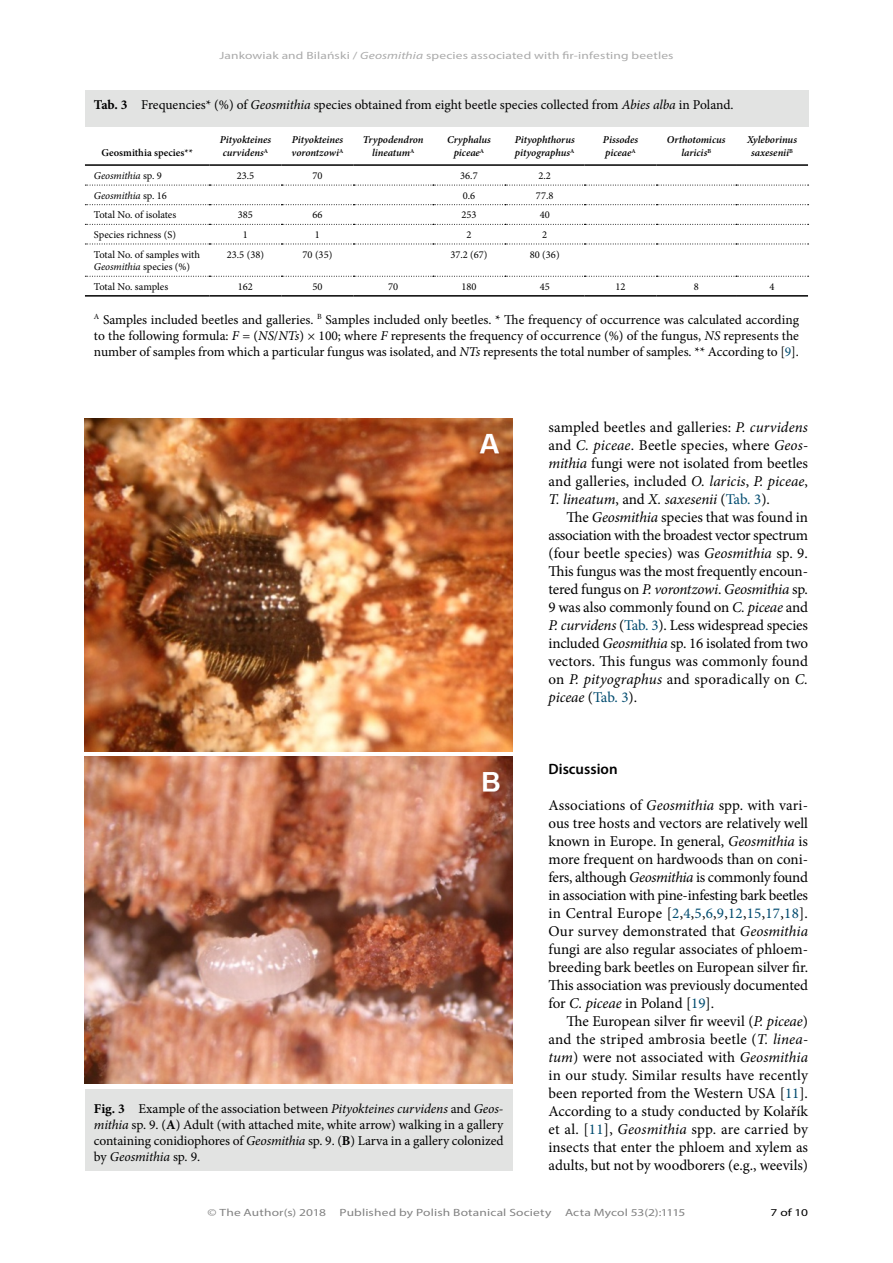
<style>
.page{position:relative;width:893px;height:1263px;background:#fff}
.page>*{position:absolute;margin:0;border:0;box-sizing:border-box;transform-origin:0 0}
.Body_text___first_li{font:15px/18px "Minion Pro";color:#000;text-align:justify}
.Body_text{font:15px/18px "Minion Pro";letter-spacing:-.005em;color:#000;text-align:justify}
.t1{font:600 15px "Myriad Pro";color:#000}
.Table_footer{font:13.5px/16.2px "Minion Pro";letter-spacing:-.005em;color:#000;text-align:justify}
.Table_header___defau{font:italic 600 10.5px/12.6px "Minion Pro";letter-spacing:-.005em;color:#000}
.Table_data___align_l{font:10.5px/12.6px "Minion Pro";color:#000}
.Table_data___center{font:10.5px "Minion Pro";color:#000}
.t2{font:10.5px "Myriad Pro Regular 3";letter-spacing:.01em;color:#aaa;scale:1.28 1}
.t3{font:10.5px "Myriad Pro Regular 3";letter-spacing:.01em;color:#828282;scale:1.28 1}
.Table_data___align_l-2{font:italic 10.5px "Minion Pro";letter-spacing:-.01em;color:#000}
.Table_header___defau-2{font:600 10.5px "Minion Pro";color:#000}
.t4{font:10.5px "Myriad Pro";color:#000;scale:1.28 1}
.s1{font-family:"Myriad Pro";font-style:italic}
.s2{font-weight:700}
.s3{font-style:italic}
.s4{font-style:normal}
.s5{color:#004b6f}
</style>
<div class="page">
<div style="left:85px;top:90px;width:723px;height:37px;background:#e2e3e2"></div>
<hr style="left:85px;top:164px;width:124px;height:2px;background:#000">
<hr style="left:209px;top:164px;width:72px;height:2px;background:#000">
<hr style="left:281px;top:164px;width:72px;height:2px;background:#000">
<hr style="left:353px;top:164px;width:80px;height:2px;background:#000">
<hr style="left:433px;top:164px;width:72px;height:2px;background:#000">
<hr style="left:505px;top:164px;width:79px;height:2px;background:#000">
<hr style="left:584px;top:164px;width:72px;height:2px;background:#000">
<hr style="left:656px;top:164px;width:80px;height:2px;background:#000">
<hr style="left:736px;top:164px;width:72px;height:2px;background:#000">
<hr style="left:85px;top:295px;width:124px;height:2px;background:#000">
<hr style="left:209px;top:295px;width:72px;height:2px;background:#000">
<hr style="left:281px;top:295px;width:72px;height:2px;background:#000">
<hr style="left:353px;top:295px;width:80px;height:2px;background:#000">
<hr style="left:433px;top:295px;width:72px;height:2px;background:#000">
<hr style="left:505px;top:295px;width:79px;height:2px;background:#000">
<hr style="left:584px;top:295px;width:72px;height:2px;background:#000">
<hr style="left:656px;top:295px;width:80px;height:2px;background:#000">
<hr style="left:736px;top:295px;width:72px;height:2px;background:#000">
<svg style="left:85px;top:185px;width:724px;height:1px"></svg>
<svg style="left:85px;top:204px;width:724px;height:1px"></svg>
<svg style="left:85px;top:224px;width:724px;height:1px"></svg>
<svg style="left:85px;top:244px;width:724px;height:1px"></svg>
<svg style="left:85px;top:276px;width:724px;height:1px"></svg>
<img style="left:85px;top:419px;width:427px;height:333px">
<img style="left:85px;top:756px;width:427px;height:328px">
<div style="left:85px;top:1089px;width:427px;height:81px;background:#e2e3e2"></div>
<p class="t2" style="left:219px;top:49px;width:356px">Jankowiak and Bilański / <span class="s1">Geosmithia</span> species associated with fir-infesting beetles</p>
<p class="Table_footer" style="left:94px;top:96px;width:641px"><span class="s2">Tab. 3</span> Frequencies* (%) of <span class="s3">Geosmithia</span> species obtained from eight beetle species collected from <span class="s3">Abies alba</span> in Poland.</p>
<p class="Table_header___defau-2" style="left:101px;top:145px;width:93px">Geosmithia species**</p>
<p class="Table_header___defau" style="left:220px;top:134px;width:53px">Pityokteines curvidens<sup>A</sup></p>
<p class="Table_header___defau" style="left:292px;top:134px;width:53px">Pityokteines vorontzowi<sup>A</sup></p>
<p class="Table_header___defau" style="left:363px;top:134px;width:62px;text-align:center">Trypodendron lineatum<sup>A</sup></p>
<p class="Table_header___defau" style="left:447px;top:134px;width:45px;text-align:center">Cryphalus piceae<sup>A</sup></p>
<p class="Table_header___defau" style="left:515px;top:134px;width:62px">Pityophthorus pityographus<sup>A</sup></p>
<p class="Table_header___defau" style="left:603px;top:134px;width:37px">Pissodes piceae<sup>A</sup></p>
<p class="Table_header___defau" style="left:667px;top:134px;width:60px;text-align:center">Orthotomicus laricis<sup>B</sup></p>
<p class="Table_header___defau" style="left:747px;top:134px;width:52px;text-align:center">Xyleborinus saxesenii<sup>B</sup></p>
<p class="Table_data___align_l-2" style="left:94px;top:169px;width:69px">Geosmithia <span class="s4">sp. 9</span></p>
<p class="Table_data___center" style="left:237px;top:169px;width:19px">23.5</p>
<p class="Table_data___center" style="left:312px;top:169px;width:12px">70</p>
<p class="Table_data___center" style="left:460px;top:169px;width:19px">36.7</p>
<p class="Table_data___center" style="left:538px;top:169px;width:14px">2.2</p>
<p class="Table_data___align_l-2" style="left:94px;top:188px;width:74px">Geosmithia <span class="s4">sp. 16</span></p>
<p class="Table_data___center" style="left:463px;top:188px;width:14px">0.6</p>
<p class="Table_data___center" style="left:536px;top:188px;width:19px">77.8</p>
<p class="Table_data___align_l" style="left:94px;top:209px;width:84px">Total No. of isolates</p>
<p class="Table_data___center" style="left:238px;top:208px;width:17px">385</p>
<p class="Table_data___center" style="left:312px;top:208px;width:12px">66</p>
<p class="Table_data___center" style="left:461px;top:208px;width:17px">253</p>
<p class="Table_data___center" style="left:540px;top:208px;width:12px">40</p>
<p class="Table_data___align_l" style="left:94px;top:228px;width:84px">Species richness (S)</p>
<p class="Table_data___center" style="left:243px;top:228px;width:7px">1</p>
<p class="Table_data___center" style="left:315px;top:228px;width:7px">1</p>
<p class="Table_data___center" style="left:466px;top:228px;width:7px">2</p>
<p class="Table_data___center" style="left:542px;top:228px;width:7px">2</p>
<p class="Table_data___align_l" style="left:94px;top:248px;width:108px">Total No. of samples with<br><span class="s3">Geosmithia</span> species (%)</p>
<p class="Table_data___center" style="left:227px;top:247px;width:39px">23.5 (38)</p>
<p class="Table_data___center" style="left:303px;top:247px;width:31px">70 (35)</p>
<p class="Table_data___center" style="left:450px;top:247px;width:39px">37.2 (67)</p>
<p class="Table_data___center" style="left:530px;top:247px;width:31px">80 (36)</p>
<p class="Table_data___align_l" style="left:94px;top:280px;width:76px">Total No. samples</p>
<p class="Table_data___center" style="left:238px;top:279px;width:17px">162</p>
<p class="Table_data___center" style="left:312px;top:279px;width:12px">50</p>
<p class="Table_data___center" style="left:388px;top:279px;width:12px">70</p>
<p class="Table_data___center" style="left:461px;top:279px;width:17px">180</p>
<p class="Table_data___center" style="left:540px;top:279px;width:12px">45</p>
<p class="Table_data___center" style="left:615px;top:279px;width:12px">12</p>
<p class="Table_data___center" style="left:694px;top:279px;width:7px">8</p>
<p class="Table_data___center" style="left:769px;top:279px;width:7px">4</p>
<p class="Table_footer" style="left:94px;top:311px;width:706px"><sup>A</sup> Samples included beetles and galleries. <sup>B</sup> Samples included only beetles. * The frequency of occurrence was calculated according to the following formula: <span class="s3">F</span> = (<span class="s3">NS</span>/<span class="s3">NTs</span>) × 100; where <span class="s3">F</span> represents the frequency of occurrence (%) of the fungus, <span class="s3">NS</span> represents the number of samples from which a particular fungus was isolated, and <span class="s3">NTs</span> represents the total number of samples. ** According to [<span class="s5">9</span>].</p>
<p class="Table_footer" style="left:94px;top:1100px;width:411px"><span class="s2">Fig. 3</span> Example of the association between <span class="s3">Pityokteines curvidens</span> and <span class="s3">Geos&shy;mithia</span> sp. 9. (<span class="s2">A</span>) Adult (with attached mite, white arrow) walking in a gallery containing conidiophores of <span class="s3">Geosmithia</span> sp. 9. (<span class="s2">B</span>) Larva in a gallery colonized by <span class="s3">Geosmithia</span> sp. 9.</p>
<p class="Body_text" style="left:548px;top:418px;width:261px">sampled beetles and galleries: <span class="s3">P. curvidens </span>and <span class="s3">C. piceae</span>. Beetle species, where <span class="s3">Geos&shy;mithia</span> fungi were not isolated from beetles and galleries, included <span class="s3">O. laricis</span>, <span class="s3">P. piceae</span>, <span class="s3">T. lineatum</span>, and <span class="s3">X. saxesenii</span> (<span class="s5">Tab. 3</span>).</p>
<p class="Body_text___first_li" style="left:548px;top:508px;width:261px;text-indent:18px">The <span class="s3">Geosmithia</span> species that was found in association with the broadest vector spectrum (four beetle species) was <span class="s3">Geosmithia</span> sp. 9.<br>This fungus was the most frequently encoun&shy;tered fungus on <span class="s3">P. vorontzowi</span>. <span class="s3">Geosmithia</span> sp.<br>9 was also commonly found on <span class="s3">C. piceae</span> and <span class="s3">P. curvidens</span> (<span class="s5">Tab. 3</span>). Less widespread species included <span class="s3">Geosmithia</span> sp. 16 isolated from two vectors. This fungus was commonly found on <span class="s3">P. pityographus</span> and sporadically on <span class="s3">C. piceae</span> (<span class="s5">Tab. 3</span>).</p>
<p class="t1" style="left:548px;top:759px;width:71px">Discussion</p>
<p class="Body_text" style="left:548px;top:796px;width:261px">Associations of <span class="s3">Geosmithia</span> spp. with vari&shy;ous tree hosts and vectors are relatively well known in Europe. In general, <span class="s3">Geosmithia</span> is more frequent on hardwoods than on coni&shy;fers, although <span class="s3">Geosmithia</span> is commonly found in association with pine-infesting bark beetles in Central Europe [<span class="s5">2</span>,<span class="s5">4</span>,<span class="s5">5</span>,<span class="s5">6</span>,<span class="s5">9</span>,<span class="s5">12</span>,<span class="s5">15</span>,<span class="s5">17</span>,<span class="s5">18</span>].<br>Our survey demonstrated that <span class="s3">Geosmithia </span>fungi are also regular associates of phloem&shy;breeding bark beetles on European silver fir.<br>This association was previously documented for <span class="s3">C. piceae</span> in Poland [<span class="s5">19</span>].</p>
<p class="Body_text___first_li" style="left:548px;top:1012px;width:261px;text-indent:18px">The European silver fir weevil (<span class="s3">P. piceae</span>) and the striped ambrosia beetle (<span class="s3">T. linea&shy;tum</span>) were not associated with <span class="s3">Geosmithia </span>in our study. Similar results have recently been reported from the Western USA [<span class="s5">11</span>].<br>According to a study conducted by Kolařík et al. [<span class="s5">11</span>], <span class="s3">Geosmithia</span> spp. are carried by insects that enter the phloem and xylem as adults, but not by woodborers (e.g., weevils)</p>
<p class="t3" style="left:207px;top:1205px;width:94px">© The Author(s) 2018</p>
<p class="t3" style="left:339px;top:1205px;width:167px">Published by Polish Botanical Society</p>
<p class="t3" style="left:565px;top:1205px;width:96px">Acta Mycol 53(2):1115</p>
<p class="t4" style="left:771px;top:1205px;width:31px">7 of 10</p>
</div>
